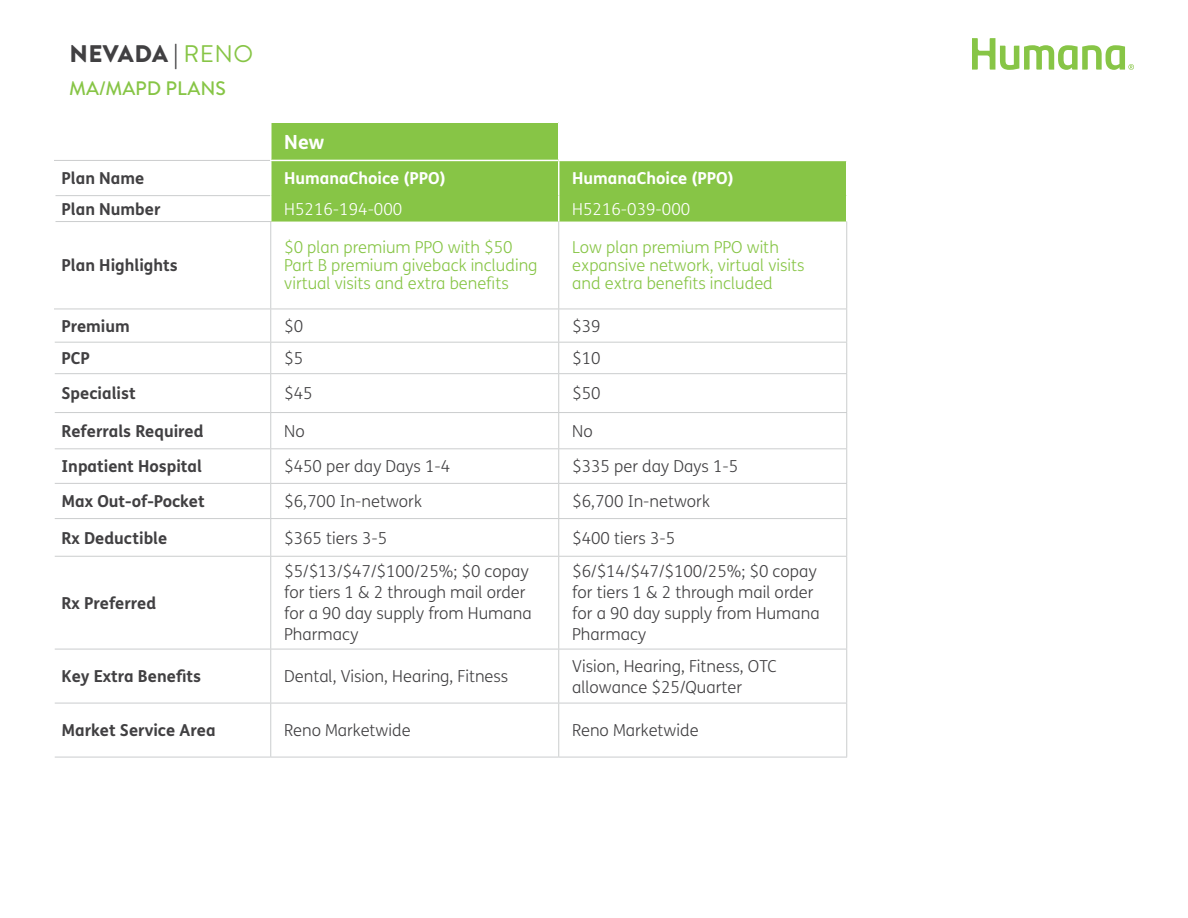
<style>
.page{position:relative;width:1188px;height:918px;background:#fff}
.page>*{position:absolute;margin:0;border:0;box-sizing:border-box;transform-origin:0 0}
.t1{font:900 24px "Brandon Grotesque";letter-spacing:.02em;color:#414042}
.t2{font:500 19.5px "Brandon Grotesque";color:#87c546}
.t3{font:700 19.5px "FS Humana";color:#fff}
.t4{font:300 16.5px/21px "FS Humana";color:#414042}
.t5{font:700 16.5px "FS Humana";color:#414042}
.t6{font:300 16.5px/18px "FS Humana";color:#87c546}
.t7{font:700 16.5px "FS Humana";color:#fff}
.t8{font:300 16.5px "FS Humana";color:#fff}
.s1{font-weight:400;color:#87c546}
</style>
<div class="page">
<svg style="left:972px;top:38px;width:162px;height:32px"></svg>
<div style="left:271px;top:122px;width:288px;height:38px;background:#87c546"></div>
<svg style="left:56px;top:222px;width:790px;height:87px"></svg>
<hr style="left:271px;top:342px;width:288px;height:1px;background:#cbcdce">
<hr style="left:559px;top:342px;width:288px;height:1px;background:#cbcdce">
<hr style="left:271px;top:373px;width:288px;height:1px;background:#cbcdce">
<hr style="left:559px;top:373px;width:288px;height:1px;background:#cbcdce">
<hr style="left:271px;top:412px;width:288px;height:1px;background:#cbcdce">
<hr style="left:559px;top:412px;width:288px;height:1px;background:#cbcdce">
<hr style="left:271px;top:448px;width:288px;height:1px;background:#cbcdce">
<hr style="left:559px;top:448px;width:288px;height:1px;background:#cbcdce">
<hr style="left:271px;top:483px;width:288px;height:1px;background:#cbcdce">
<hr style="left:559px;top:483px;width:288px;height:1px;background:#cbcdce">
<hr style="left:271px;top:518px;width:288px;height:1px;background:#cbcdce">
<hr style="left:559px;top:518px;width:288px;height:1px;background:#cbcdce">
<hr style="left:271px;top:556px;width:288px;height:1px;background:#cbcdce">
<hr style="left:559px;top:556px;width:288px;height:1px;background:#cbcdce">
<hr style="left:271px;top:649px;width:288px;height:1px;background:#cbcdce">
<hr style="left:559px;top:649px;width:288px;height:1px;background:#cbcdce">
<hr style="left:271px;top:703px;width:288px;height:1px;background:#cbcdce">
<hr style="left:559px;top:703px;width:288px;height:1px;background:#cbcdce">
<hr style="left:271px;top:757px;width:288px;height:1px;background:#cbcdce">
<hr style="left:559px;top:757px;width:288px;height:1px;background:#cbcdce">
<div style="left:271px;top:161px;width:576px;height:61px;background:#87c546"></div>
<hr style="left:270px;top:122px;width:289px;height:1px;background:#fff">
<hr style="left:270px;top:123px;width:2px;height:37px;background:#fff">
<hr style="left:558px;top:123px;width:1px;height:37px;background:#fff">
<hr style="left:56px;top:195px;width:214px;height:1px;background:#cbcdce">
<hr style="left:56px;top:221px;width:215px;height:1px;background:#cbcdce">
<hr style="left:54px;top:309px;width:217px;height:1px;background:#cbcdce">
<hr style="left:55px;top:342px;width:216px;height:1px;background:#cbcdce">
<hr style="left:55px;top:373px;width:216px;height:1px;background:#cbcdce">
<hr style="left:55px;top:412px;width:216px;height:1px;background:#cbcdce">
<hr style="left:55px;top:448px;width:216px;height:1px;background:#cbcdce">
<hr style="left:55px;top:483px;width:216px;height:1px;background:#cbcdce">
<hr style="left:55px;top:518px;width:216px;height:1px;background:#cbcdce">
<hr style="left:55px;top:556px;width:216px;height:1px;background:#cbcdce">
<hr style="left:55px;top:649px;width:216px;height:1px;background:#cbcdce">
<hr style="left:55px;top:703px;width:216px;height:1px;background:#cbcdce">
<hr style="left:55px;top:757px;width:216px;height:1px;background:#cbcdce">
<hr style="left:54px;top:160px;width:216px;height:1px;background:#cbcdce">
<hr style="left:270px;top:309px;width:1px;height:33px;background:#cbcdce">
<hr style="left:558px;top:309px;width:1px;height:33px;background:#cbcdce">
<hr style="left:846px;top:309px;width:1px;height:33px;background:#cbcdce">
<hr style="left:270px;top:343px;width:1px;height:30px;background:#cbcdce">
<hr style="left:558px;top:343px;width:1px;height:30px;background:#cbcdce">
<hr style="left:846px;top:343px;width:1px;height:30px;background:#cbcdce">
<hr style="left:270px;top:374px;width:1px;height:38px;background:#cbcdce">
<hr style="left:558px;top:374px;width:1px;height:38px;background:#cbcdce">
<hr style="left:846px;top:374px;width:1px;height:38px;background:#cbcdce">
<hr style="left:270px;top:413px;width:1px;height:35px;background:#cbcdce">
<hr style="left:558px;top:413px;width:1px;height:35px;background:#cbcdce">
<hr style="left:846px;top:413px;width:1px;height:35px;background:#cbcdce">
<hr style="left:270px;top:449px;width:1px;height:34px;background:#cbcdce">
<hr style="left:558px;top:449px;width:1px;height:34px;background:#cbcdce">
<hr style="left:846px;top:449px;width:1px;height:34px;background:#cbcdce">
<hr style="left:270px;top:484px;width:1px;height:34px;background:#cbcdce">
<hr style="left:558px;top:484px;width:1px;height:34px;background:#cbcdce">
<hr style="left:846px;top:484px;width:1px;height:34px;background:#cbcdce">
<hr style="left:270px;top:519px;width:1px;height:37px;background:#cbcdce">
<hr style="left:558px;top:519px;width:1px;height:37px;background:#cbcdce">
<hr style="left:846px;top:519px;width:1px;height:37px;background:#cbcdce">
<hr style="left:270px;top:557px;width:1px;height:92px;background:#cbcdce">
<hr style="left:558px;top:557px;width:1px;height:92px;background:#cbcdce">
<hr style="left:846px;top:557px;width:1px;height:92px;background:#cbcdce">
<hr style="left:270px;top:649px;width:1px;height:54px;background:#cbcdce">
<hr style="left:558px;top:649px;width:1px;height:54px;background:#cbcdce">
<hr style="left:846px;top:649px;width:1px;height:54px;background:#cbcdce">
<hr style="left:270px;top:703px;width:1px;height:54px;background:#cbcdce">
<hr style="left:558px;top:703px;width:1px;height:54px;background:#cbcdce">
<hr style="left:846px;top:703px;width:1px;height:54px;background:#cbcdce">
<hr style="left:270px;top:222px;width:1px;height:87px;background:#cbcdce">
<hr style="left:558px;top:222px;width:1px;height:87px;background:#cbcdce">
<hr style="left:846px;top:222px;width:1px;height:87px;background:#cbcdce">
<hr style="left:271px;top:309px;width:288px;height:1px;background:#cbcdce">
<hr style="left:559px;top:309px;width:288px;height:1px;background:#cbcdce">
<h1 class="t1" style="left:69px;top:36px;width:185px">NEVADA | <span class="s1">RENO</span></h1>
<p class="t2" style="left:69px;top:75px;width:158px">MA/MAPD PLANS</p>
<p class="t3" style="left:284px;top:127px;width:42px">New</p>
<p class="t5" style="left:62px;top:166px;width:84px">Plan Name</p>
<p class="t7" style="left:284px;top:166px;width:163px">HumanaChoice (PPO)</p>
<p class="t7" style="left:572px;top:166px;width:163px">HumanaChoice (PPO)</p>
<p class="t5" style="left:62px;top:196px;width:101px">Plan Number</p>
<p class="t8" style="left:284px;top:198px;width:120px">H5216-194-000</p>
<p class="t8" style="left:572px;top:198px;width:120px">H5216-039-000</p>
<p class="t5" style="left:62px;top:253px;width:118px">Plan Highlights</p>
<p class="t6" style="left:284px;top:238px;width:255px">$0 plan premium PPO with $50<br>Part B premium giveback including virtual visits and extra benefits</p>
<p class="t6" style="left:572px;top:238px;width:234px">Low plan premium PPO with expansive network, virtual visits and extra benefits included</p>
<p class="t5" style="left:62px;top:313px;width:70px">Premium</p>
<p class="t4" style="left:284px;top:315px;width:20px">$0</p>
<p class="t4" style="left:572px;top:315px;width:30px">$39</p>
<p class="t5" style="left:62px;top:345px;width:30px">PCP</p>
<p class="t4" style="left:284px;top:347px;width:20px">$5</p>
<p class="t4" style="left:572px;top:347px;width:30px">$10</p>
<p class="t5" style="left:62px;top:381px;width:76px">Specialist</p>
<p class="t4" style="left:284px;top:383px;width:30px">$45</p>
<p class="t4" style="left:572px;top:383px;width:30px">$50</p>
<p class="t5" style="left:62px;top:418px;width:144px">Referrals Required</p>
<p class="t4" style="left:284px;top:420px;width:22px">No</p>
<p class="t4" style="left:572px;top:420px;width:22px">No</p>
<p class="t5" style="left:62px;top:454px;width:142px">Inpatient Hospital</p>
<p class="t4" style="left:284px;top:456px;width:168px">$450 per day Days 1-4</p>
<p class="t4" style="left:572px;top:456px;width:168px">$335 per day Days 1-5</p>
<p class="t5" style="left:62px;top:489px;width:145px">Max Out-of-Pocket</p>
<p class="t4" style="left:284px;top:490px;width:139px">$6,700 In-network</p>
<p class="t4" style="left:572px;top:490px;width:139px">$6,700 In-network</p>
<p class="t5" style="left:62px;top:525px;width:107px">Rx Deductible</p>
<p class="t4" style="left:284px;top:527px;width:105px">$365 tiers 3-5</p>
<p class="t4" style="left:572px;top:527px;width:105px">$400 tiers 3-5</p>
<p class="t5" style="left:62px;top:590px;width:96px">Rx Preferred</p>
<p class="t4" style="left:284px;top:561px;width:249px">$5/$13/$47/$100/25%; $0 copay for tiers 1 &amp; 2 through mail order for a 90 day supply from Humana<br>Pharmacy</p>
<p class="t4" style="left:572px;top:561px;width:249px">$6/$14/$47/$100/25%; $0 copay for tiers 1 &amp; 2 through mail order for a 90 day supply from Humana<br>Pharmacy</p>
<p class="t5" style="left:62px;top:664px;width:141px">Key Extra Benefits</p>
<p class="t4" style="left:284px;top:666px;width:226px">Dental, Vision, Hearing, Fitness</p>
<p class="t4" style="left:572px;top:655px;width:206px">Vision, Hearing, Fitness, OTC allowance $25/Quarter</p>
<p class="t5" style="left:62px;top:718px;width:156px">Market Service Area</p>
<p class="t4" style="left:284px;top:720px;width:128px">Reno Marketwide</p>
<p class="t4" style="left:572px;top:720px;width:128px">Reno Marketwide</p>
</div>
